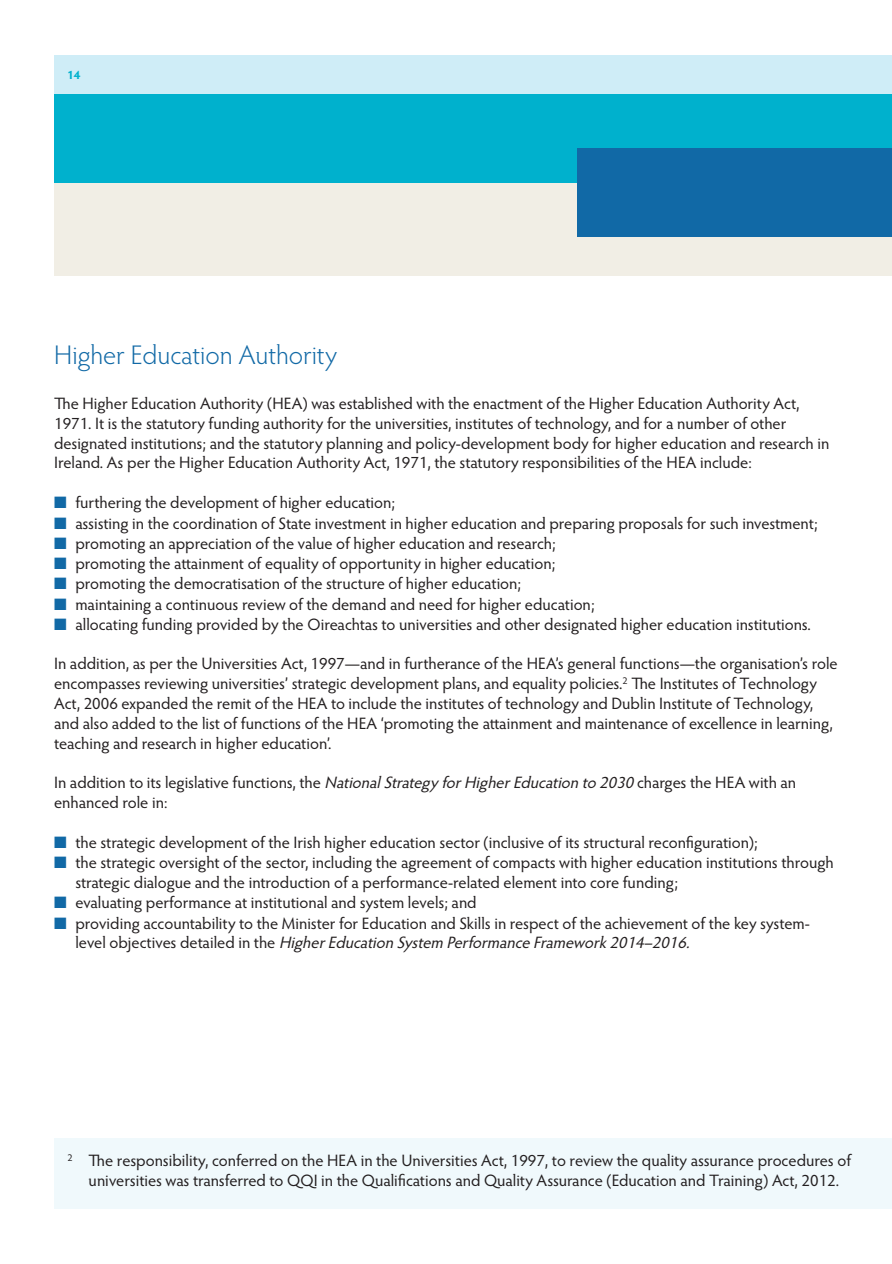
<style>
.page{position:relative;width:892px;height:1264px;background:#fff}
.page>*{position:absolute;margin:0;border:0;box-sizing:border-box;transform-origin:0 0}
.t1{font:300 27px "Hypatia Sans Pro";color:#1169a6}
.t2{font:16.5px/19.8px "Hypatia Sans Pro";color:#231f20}
.t3{font:700 12px "Hypatia Sans Pro";color:#00b1cd}
.s1{color:#1169a6}
.s2{font-style:italic}
</style>
<div class="page">
<div style="left:54px;top:56px;width:838px;height:219px;background:#f1eee5"></div>
<div style="left:54px;top:56px;width:838px;height:39px;background:#cfedf7"></div>
<div style="left:54px;top:94px;width:838px;height:89px;background:#00b1cd"></div>
<div style="left:577px;top:149px;width:315px;height:88px;background:#1169a6"></div>
<div style="left:54px;top:1138px;width:838px;height:71px;background:#f0f9fc"></div>
<p class="t3" style="left:67px;top:70px;width:15px">14</p>
<h1 class="t1" style="left:54px;top:345px;width:284px">Higher Education Authority</h1>
<p class="t2" style="left:54px;top:395px;width:777px">The Higher Education Authority (HEA) was established with the enactment of the Higher Education Authority Act, 1971. It is the statutory funding authority for the universities, institutes of technology, and for a number of other designated institutions; and the statutory planning and policy-development body for higher education and research in Ireland. As per the Higher Education Authority Act, 1971, the statutory responsibilities of the HEA include:</p>
<p class="t2" style="left:54px;top:494px;width:343px"><span class="s1">■</span> furthering the development of higher education;</p>
<p class="t2" style="left:54px;top:515px;width:765px"><span class="s1">■</span> assisting in the coordination of State investment in higher education and preparing proposals for such investment;</p>
<p class="t2" style="left:54px;top:535px;width:503px"><span class="s1">■</span> promoting an appreciation of the value of higher education and research;</p>
<p class="t2" style="left:54px;top:555px;width:503px"><span class="s1">■</span> promoting the attainment of equality of opportunity in higher education;</p>
<p class="t2" style="left:54px;top:575px;width:469px"><span class="s1">■</span> promoting the democratisation of the structure of higher education;</p>
<p class="t2" style="left:54px;top:596px;width:542px"><span class="s1">■</span> maintaining a continuous review of the demand and need for higher education;</p>
<p class="t2" style="left:54px;top:616px;width:758px"><span class="s1">■</span> allocating funding provided by the Oireachtas to universities and other designated higher education institutions.</p>
<p class="t2" style="left:54px;top:655px;width:785px">In addition, as per the Universities Act, 1997—and in furtherance of the HEA’s general functions—the organisation’s role encompasses reviewing universities’ strategic development plans, and equality policies.<sup>2</sup> The Institutes of Technology Act, 2006 expanded the remit of the HEA to include the institutes of technology and Dublin Institute of Technology, and also added to the list of functions of the HEA ‘promoting the attainment and maintenance of excellence in learning, teaching and research in higher education’.</p>
<p class="t2" style="left:54px;top:774px;width:743px">In addition to its legislative functions, the <span class="s2">NationalStrategy forHigherEducationto2030</span>charges the HEA with an enhanced role in:</p>
<p class="t2" style="left:54px;top:834px;width:705px"><span class="s1">■</span> the strategic development of the Irish higher education sector (inclusive of its structural reconfiguration);</p>
<p class="t2" style="left:75px;top:854px;width:760px;text-indent:-21px"><span class="s1">■</span> the strategic oversight of the sector, including the agreement of compacts with higher education institutions through strategic dialogue and the introduction of a performance-related element into core funding;</p>
<p class="t2" style="left:54px;top:894px;width:424px"><span class="s1">■</span> evaluating performance at institutional and system levels; and</p>
<p class="t2" style="left:75px;top:914px;width:736px;text-indent:-21px"><span class="s1">■</span> providing accountability to the Minister for Education and Skills in respect of the achievement of the key system&shy;l e v e l o bj e c t i v e s d e t a i l e d i n t h e <span class="s2">Higher Education System Performance Framework 2014–2016.</span></p>
<p class="t2" style="left:67px;top:1152px;width:785px;text-align:center"><sup>2</sup> The responsibility, conferred on the HEA in the Universities Act, 1997, to review the quality assurance procedures of universities was transferred to QQI in the Qualifications and Quality Assurance (Education and Training) Act, 2012.</p>
</div>
